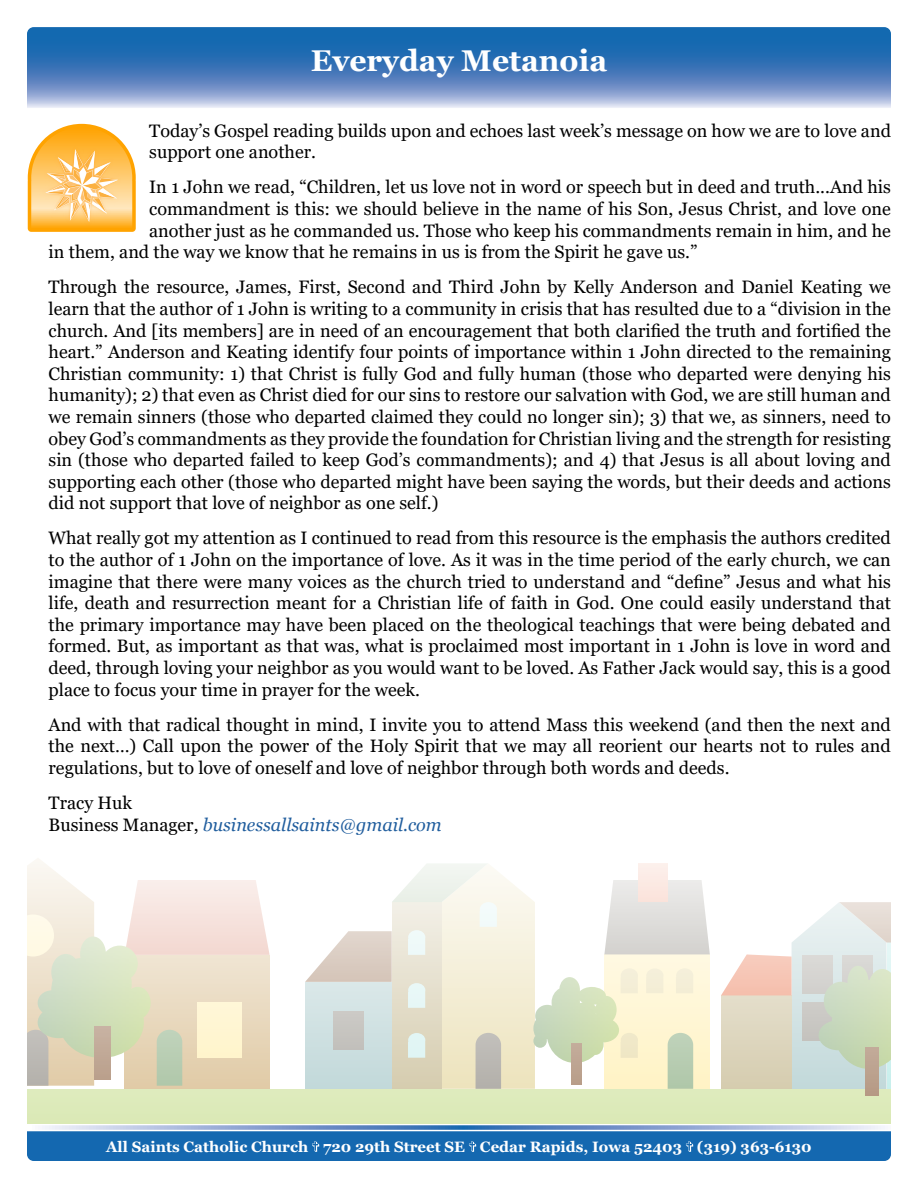
<style>
.page{position:relative;width:918px;height:1188px;background:#fff}
.page>*{position:absolute;margin:0;border:0;box-sizing:border-box;transform-origin:0 0}
.t1{font:700 30px "Georgia";color:#fff}
.t2{font:18px/21.6px "Georgia";color:#000;text-align:justify}
.t3{font:italic 18px/21.6px "Georgia";color:#215e9e}
.t4{font:700 15px "Georgia";color:#fff}
.s1{font-style:normal;color:#000}
</style>
<div class="page">
<svg style="left:42px;top:1125px;width:843px;height:5px;background:#95aed6"></svg>
<div style="left:27px;top:1131px;width:864px;height:30px;background:#1468b0"></div>
<svg style="left:27px;top:27px;width:864px;height:81px;background:#4e83bf"></svg>
<svg style="left:28px;top:124px;width:108px;height:108px;background:#fec970"></svg>
<div style="left:125px;top:955px;width:145px;height:134px;background:#e1cba6"></div>
<div style="left:27px;top:1089px;width:864px;height:34px;background:#dceab9"></div>
<svg style="left:721px;top:902px;width:170px;height:194px"></svg>
<svg style="left:27px;top:859px;width:243px;height:227px"></svg>
<svg style="left:305px;top:863px;width:405px;height:226px"></svg>
<div style="left:571px;top:1043px;width:11px;height:41px;background:#bea593"></div>
<div style="left:94px;top:1026px;width:16px;height:53px;background:#c1a997"></div>
<div style="left:866px;top:1047px;width:13px;height:49px;background:#bca28f"></div>
<h1 class="t1" style="left:311px;top:42px;width:298px">Everyday Metanoia</h1>
<p class="t2" style="left:149px;top:120px;width:743px">Today’s Gospel reading builds upon and echoes last week’s message on how we are to love and support one another.</p>
<p class="t2" style="left:149px;top:177px;width:743px">In 1 John we read, “Children, let us love not in word or speech but in deed and truth...And his</p>
<p class="t2" style="left:149px;top:198px;width:743px">commandment is this: we should believe in the name of his Son, Jesus Christ, and love one</p>
<p class="t2" style="left:149px;top:220px;width:743px">another just as he commanded us. Those who keep his commandments remain in him, and he</p>
<p class="t2" style="left:49px;top:242px;width:650px">in them, and the way we know that he remains in us is from the Spirit he gave us.”</p>
<p class="t2" style="left:49px;top:277px;width:844px">Through the resource, James, First, Second and Third John by Kelly Anderson and Daniel Keating we learn that the author of 1 John is writing to a community in crisis that has resulted due to a “division in the church. And [its members] are in need of an encouragement that both clarified the truth and fortified the heart.” Anderson and Keating identify four points of importance within 1 John directed to the remaining Christian community: 1) that Christ is fully God and fully human (those who departed were denying his humanity); 2) that even as Christ died for our sins to restore our salvation with God, we are still human and we remain sinners (those who departed claimed they could no longer sin); 3) that we, as sinners, need to obey God’s commandments as they provide the foundation for Christian living and the strength for resisting sin (those who departed failed to keep God’s commandments); and 4) that Jesus is all about loving and supporting each other (those who departed might have been saying the words, but their deeds and actions did not support that love of neighbor as one self.)</p>
<p class="t2" style="left:49px;top:528px;width:844px">What really got my attention as I continued to read from this resource is the emphasis the authors credited to the author of 1 John on the importance of love. As it was in the time period of the early church, we can imagine that there were many voices as the church tried to understand and “define” Jesus and what his life, death and resurrection meant for a Christian life of faith in God. One could easily understand that the primary importance may have been placed on the theological teachings that were being debated and formed. But, as important as that was, what is proclaimed most important in 1 John is love in word and deed, through loving your neighbor as you would want to be loved. As Father Jack would say, this is a good place to focus your time in prayer for the week.</p>
<p class="t2" style="left:49px;top:714px;width:844px">And with that radical thought in mind, I invite you to attend Mass this weekend (and then the next and the next…) Call upon the power of the Holy Spirit that we may all reorient our hearts not to rules and regulations, but to love of oneself and love of neighbor through both words and deeds.</p>
<p class="t3" style="left:49px;top:792px;width:395px"><span class="s1">Tracy Huk<br>Business Manager,</span> businessallsaints@gmail.com</p>
<p class="t4" style="left:106px;top:1137px;width:707px">All Saints Catholic Church 720 29th Street SE Cedar Rapids, Iowa 52403 (319) 363-6130</p>
</div>
